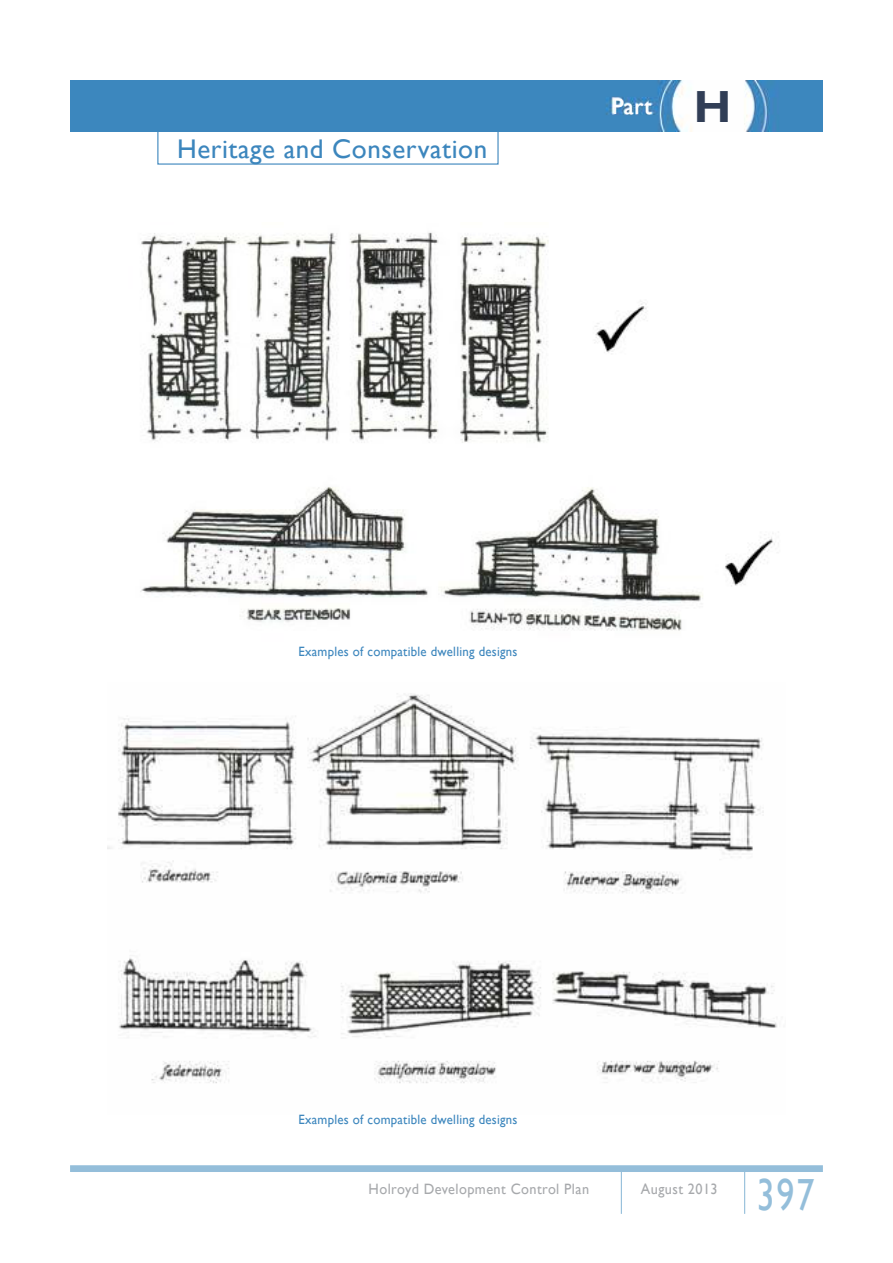
<style>
.page{position:relative;width:893px;height:1263px;background:#fff}
.page>*{position:absolute;margin:0;border:0;box-sizing:border-box;transform-origin:0 0}
.t1{font:45px "Gill Sans";color:#94beda;scale:.8 1}
.t2{font:27px "Gill Sans";letter-spacing:.02em;color:#3c86bd}
.t3{font:22.5px "Gill Sans";color:#fff}
.t4{font:15px "Gill Sans";letter-spacing:.03em;color:#a7a9ac;scale:.95 1}
.t5{font:13.5px "Gill Sans";letter-spacing:.02em;color:#3c86bd;scale:.95 1}
.s1{font-weight:700;font-size:45px;color:#313e56}
</style>
<div class="page">
<img style="left:70px;top:81px;width:753px;height:51px">
<img style="left:140px;top:232px;width:635px;height:399px">
<img style="left:107px;top:693px;width:670px;height:390px">
<div style="left:157px;top:131px;width:342px;height:34px;border:1px solid #3c86bd"></div>
<div style="left:70px;top:1165px;width:753px;height:7px;background:#94beda"></div>
<hr style="left:621px;top:1167px;width:1px;height:47px;background:#94beda">
<hr style="left:744px;top:1167px;width:1px;height:47px;background:#94beda">
<h2 class="t2" style="left:177px;top:133px;width:311px">Heritage and Conservation</h2>
<h3 class="t3" style="left:612px;top:93px;width:121px">Part <span class="s1">H</span></h3>
<p class="t5" style="left:299px;top:644px;width:232px">Examples of compatible dwelling designs</p>
<p class="t5" style="left:299px;top:1111px;width:232px">Examples of compatible dwelling designs</p>
<p class="t4" style="left:369px;top:1180px;width:234px">Holroyd Development Control Plan</p>
<p class="t4" style="left:641px;top:1180px;width:82px">August 2013</p>
<h1 class="t1" style="left:757px;top:1169px;width:74px">397</h1>
</div>
